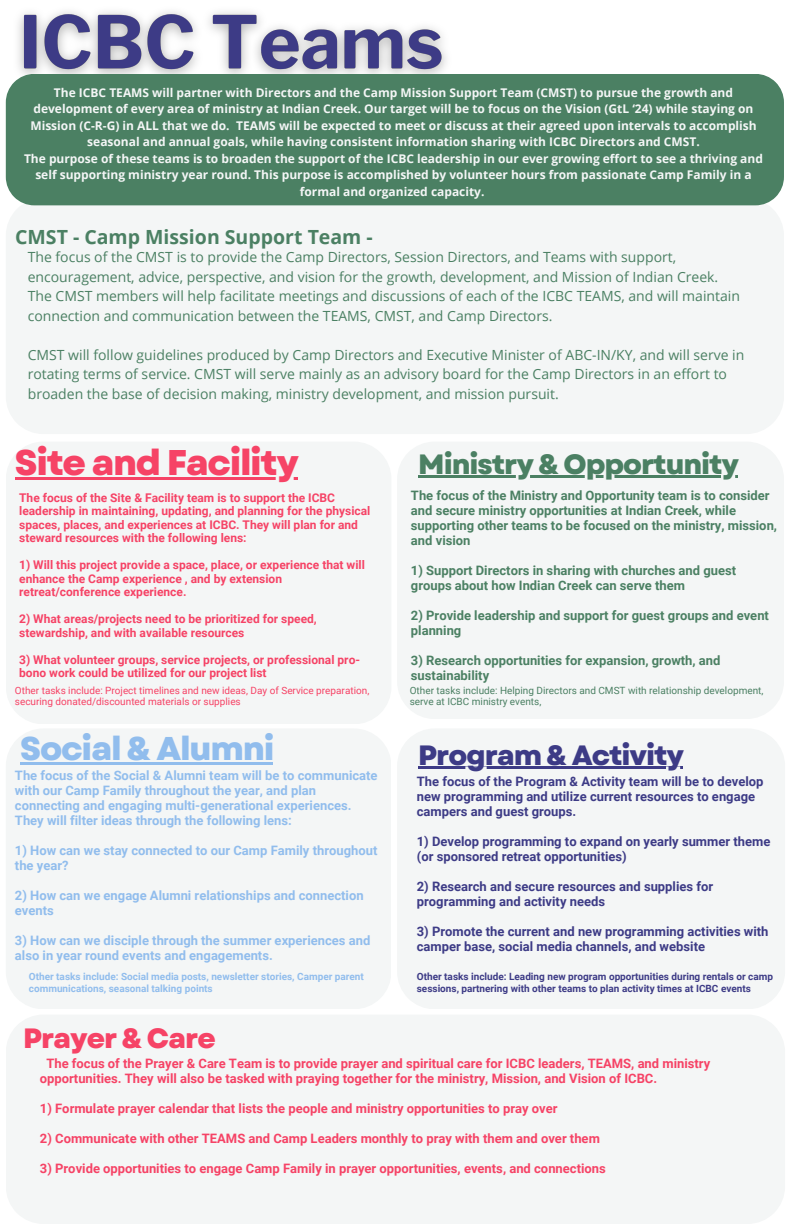
<style>
.page{position:relative;width:792px;height:1224px;background:#fff}
.page>*{position:absolute;margin:0;border:0;box-sizing:border-box;transform-origin:0 0}
.t1{font:800 35.7px "Garet";letter-spacing:-.04em;color:#f64366}
.t2{font:800 32.9px "Garet";letter-spacing:-.04em;color:#91bded}
.t3{font:800 27.9px "Garet";letter-spacing:-.04em;color:#4b8063}
.t4{font:800 27.9px "Garet";letter-spacing:-.04em;color:#3d3b86}
.t5{font:800 27.9px "Garet";letter-spacing:-.04em;color:#f64366}
.t6{font:700 19.5px "Open Sans";color:#4b8063}
.t7{font:14px/19.5px "Open Sans";color:#4b8063}
.t8{font:700 13px/15px "Roboto";color:#f64366}
.t9{font:700 13px/15px "Roboto";color:#91bded}
.t10{font:700 13px/15px "Roboto";color:#4b8063}
.t11{font:700 13px/15px "Roboto";color:#3d3b86}
.t12{font:700 12px/16.5px "Open Sans";color:#f4f6f6;text-align:center}
.t13{font:700 12px/13.5px "Roboto";color:#f64366}
.t14{font:700 10px/11.2px "Roboto";color:#3d3b86}
.t15{font:10px/11.2px "Roboto";color:#f64366}
.t16{font:700 10px/11.2px "Roboto";color:#91bded}
.t17{font:10px/11.2px "Roboto";color:#4b8063}
</style>
<div class="page">
<div style="left:6px;top:442px;width:385px;height:282px;background:#f4f6f6"></div>
<div style="left:6px;top:729px;width:385px;height:280px;background:#f4f6f6"></div>
<div style="left:398px;top:442px;width:386px;height:277px;background:#f4f6f6"></div>
<div style="left:398px;top:729px;width:387px;height:280px;background:#f4f6f6"></div>
<div style="left:6px;top:1015px;width:779px;height:209px;background:#f4f6f6"></div>
<img style="left:18px;top:11px;width:428px;height:63px">
<div style="left:6px;top:205px;width:778px;height:229px;background:#f4f6f6"></div>
<div style="left:6px;top:74px;width:778px;height:131px;background:#4b8063"></div>
<hr style="left:15px;top:477px;width:283px;height:3px;background:#f64366">
<hr style="left:418px;top:475px;width:320px;height:2px;background:#4b8063">
<hr style="left:20px;top:762px;width:253px;height:3px;background:#91bded">
<hr style="left:418px;top:767px;width:265px;height:2px;background:#3d3b86">
<p class="t12" style="left:30px;top:84px;width:728px">The ICBC TEAMS will partner with Directors and the Camp Mission Support Team (CMST) to pursue the growth and development of every area of ministry at Indian Creek. Our target will be to focus on the Vision (GtL ‘24) while staying on<br>Mission (C-R-G) in ALL that we do. TEAMS will be expected to meet or discuss at their agreed upon intervals to accomplish</p>
<p class="t12" style="left:24px;top:133px;width:740px">seasonal and annual goals, while having consistent information sharing with ICBC Directors and CMST.<br>The purpose of these teams is to broaden the support of the ICBC leadership in our ever growing effort to see a thriving and self supporting ministry year round. This purpose is accomplished by volunteer hours from passionate Camp Family in a formal and organized capacity.</p>
<h4 class="t6" style="left:15px;top:223px;width:359px">CMST - Camp Mission Support Team -</h4>
<h6 class="t7" style="left:28px;top:247px;width:714px">The focus of the CMST is to provide the Camp Directors, Session Directors, and Teams with support, encouragement, advice, perspective, and vision for the growth, development, and Mission of Indian Creek.<br>The CMST members will help facilitate meetings and discussions of each of the ICBC TEAMS, and will maintain connection and communication between the TEAMS, CMST, and Camp Directors.</h6>
<h6 class="t7" style="left:28px;top:345px;width:718px">CMST will follow guidelines produced by Camp Directors and Executive Minister of ABC-IN/KY, and will serve in rotating terms of service. CMST will serve mainly as an advisory board for the Camp Directors in an effort to broaden the base of decision making, ministry development, and mission pursuit.</h6>
<p class="t1" style="left:15px;top:436px;width:286px">Site and Facility</p>
<p class="t3" style="left:418px;top:444px;width:322px">Ministry &amp; Opportunity</p>
<h2 class="t13" style="left:19px;top:491px;width:353px">The focus of the Site &amp; Facility team is to support the ICBC leadership in maintaining, updating, and planning for the physical spaces, places, and experiences at ICBC. They will plan for and steward resources with the following lens:</h2>
<p class="t13" style="left:19px;top:559px;width:347px">1) Will this project provide a space, place, or experience that will enhance the Camp experience , and by extension retreat/conference experience.</p>
<p class="t13" style="left:19px;top:613px;width:299px">2) What areas/projects need to be prioritized for speed, stewardship, and with available resources</p>
<p class="t13" style="left:19px;top:653px;width:342px">3) What volunteer groups, service projects, or professional pro&shy;bono work could be utilized for our project list</p>
<h3 class="t15" style="left:15px;top:685px;width:356px">Other tasks include: Project timelines and new ideas, Day of Service preparation, securing donated/discounted materials or supplies</h3>
<p class="t10" style="left:411px;top:489px;width:368px">The focus of the Ministry and Opportunity team is to consider and secure ministry opportunities at Indian Creek, while supporting other teams to be focused on the ministry, mission, and vision</p>
<h3 class="t10" style="left:411px;top:564px;width:327px">1) Support Directors in sharing with churches and guest groups about how Indian Creek can serve them</h3>
<h5 class="t10" style="left:411px;top:609px;width:360px">2) Provide leadership and support for guest groups and event planning</h5>
<h5 class="t10" style="left:411px;top:654px;width:311px">3) Research opportunities for expansion, growth, and sustainability</h5>
<h5 class="t17" style="left:410px;top:685px;width:355px">Other tasks include: Helping Directors and CMST with relationship development, serve at ICBC ministry events,</h5>
<h3 class="t2" style="left:20px;top:725px;width:256px">Social &amp; Alumni</h3>
<h5 class="t4" style="left:418px;top:735px;width:267px">Program &amp; Activity</h5>
<h5 class="t9" style="left:15px;top:768px;width:364px">The focus of the Social &amp; Alumni team will be to communicate with our Camp Family throughout the year, and plan connecting and engaging multi-generational experiences.<br>They will filter ideas through the following lens:</h5>
<h5 class="t9" style="left:15px;top:843px;width:364px">1) How can we stay connected to our Camp Family throughout the year?</h5>
<p class="t9" style="left:15px;top:888px;width:350px">2) How can we engage Alumni relationships and connection events</p>
<h2 class="t9" style="left:15px;top:933px;width:357px">3) How can we disciple through the summer experiences and also in year round events and engagements.</h2>
<h5 class="t11" style="left:417px;top:774px;width:348px">The focus of the Program &amp; Activity team will be to develop new programming and utilize current resources to engage campers and guest groups.</h5>
<h5 class="t11" style="left:417px;top:834px;width:355px">1) Develop programming to expand on yearly summer theme (or sponsored retreat opportunities)</h5>
<h5 class="t11" style="left:417px;top:879px;width:298px">2) Research and secure resources and supplies for programming and activity needs</h5>
<h5 class="t11" style="left:417px;top:924px;width:353px">3) Promote the current and new programming activities with camper base, social media channels, and website</h5>
<p class="t16" style="left:29px;top:971px;width:337px">Other tasks include: Social media posts, newsletter stories, Camper parent communications, seasonal talking points</p>
<h5 class="t5" style="left:23px;top:1018px;width:194px">Prayer &amp; Care</h5>
<h5 class="t14" style="left:417px;top:971px;width:358px">Other tasks include: Leading new program opportunities during rentals or camp sessions, partnering with other teams to plan activity times at ICBC events</h5>
<h5 class="t8" style="left:40px;top:1056px;width:672px;text-indent:6px">The focus of the Prayer &amp; Care Team is to provide prayer and spiritual care for ICBC leaders, TEAMS, and ministry opportunities. They will also be tasked with praying together for the ministry, Mission, and Vision of ICBC.</h5>
<h5 class="t8" style="left:40px;top:1101px;width:519px">1) Formulate prayer calendar that lists the people and ministry opportunities to pray over</h5>
<h5 class="t8" style="left:40px;top:1131px;width:561px">2) Communicate with other TEAMS and Camp Leaders monthly to pray with them and over them</h5>
<h5 class="t8" style="left:40px;top:1161px;width:567px">3) Provide opportunities to engage Camp Family in prayer opportunities, events, and connections</h5>
</div>
